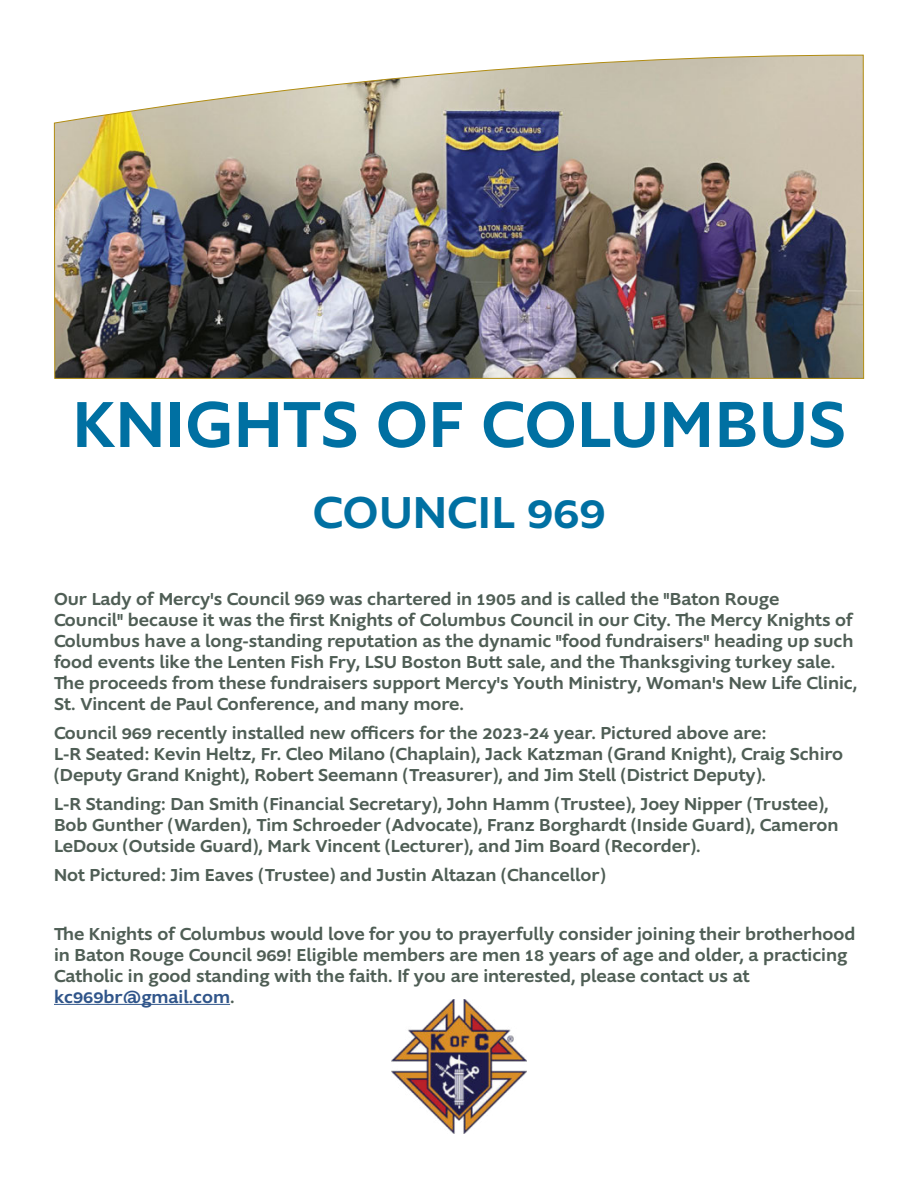
<style>
.page{position:relative;width:918px;height:1188px;background:#fff}
.page>*{position:absolute;margin:0;border:0;box-sizing:border-box;transform-origin:0 0}
.headline{font:500 67.5px "Supra";letter-spacing:.01em;color:#0070a2}
.headline-2{font:500 46.5px "Supra";letter-spacing:.005em;color:#0070a2}
.body{font:500 18px/21px "Supra";color:#4f5e55}
.s1{color:#30558a}
</style>
<div class="page">
<hr style="left:54px;top:1004px;width:176px;height:1px;background:#30558a">
<img style="left:54px;top:54px;width:810px;height:325px">
<img style="left:392px;top:999px;width:134px;height:135px">
<p class="headline" style="left:72px;top:379px;width:775px">KNIGHTS OF COLUMBUS</p>
<p class="headline-2" style="left:313px;top:481px;width:294px">COUNCIL 969</p>
<p class="body" style="left:54px;top:588px;width:805px">Our Lady of Mercy's Council 969 was chartered in 1905 and is called the "Baton Rouge<br>Council" because it was the first Knights of Columbus Council in our City. The Mercy Knights of Columbus have a long-standing reputation as the dynamic "food fundraisers" heading up such food events like the Lenten Fish Fry, LSU Boston Butt sale, and the Thanksgiving turkey sale.<br>The proceeds from these fundraisers support Mercy's Youth Ministry, Woman's New Life Clinic, St. Vincent de Paul Conference, and many more.</p>
<p class="body" style="left:54px;top:723px;width:791px">Council 969 recently installed new officers for the 2023-24 year. Pictured above are:<br>L-R Seated: Kevin Heltz, Fr. Cleo Milano (Chaplain), Jack Katzman (Grand Knight), Craig Schiro (Deputy Grand Knight), Robert Seemann (Treasurer), and Jim Stell (District Deputy).</p>
<p class="body" style="left:54px;top:794px;width:786px">L-R Standing: Dan Smith (Financial Secretary), John Hamm (Trustee), Joey Nipper (Trustee),<br>Bob Gunther (Warden), Tim Schroeder (Advocate), Franz Borghardt (Inside Guard), Cameron<br>LeDoux (Outside Guard), Mark Vincent (Lecturer), and Jim Board (Recorder).</p>
<p class="body" style="left:54px;top:865px;width:553px">Not Pictured: Jim Eaves (Trustee) and Justin Altazan (Chancellor)</p>
<p class="body" style="left:54px;top:923px;width:803px">The Knights of Columbus would love for you to prayerfully consider joining their brotherhood in Baton Rouge Council 969! Eligible members are men 18 years of age and older, a practicing Catholic in good standing with the faith. If you are interested, please contact us at <span class="s1">kc969br@gmail.com</span>.</p>
</div>
